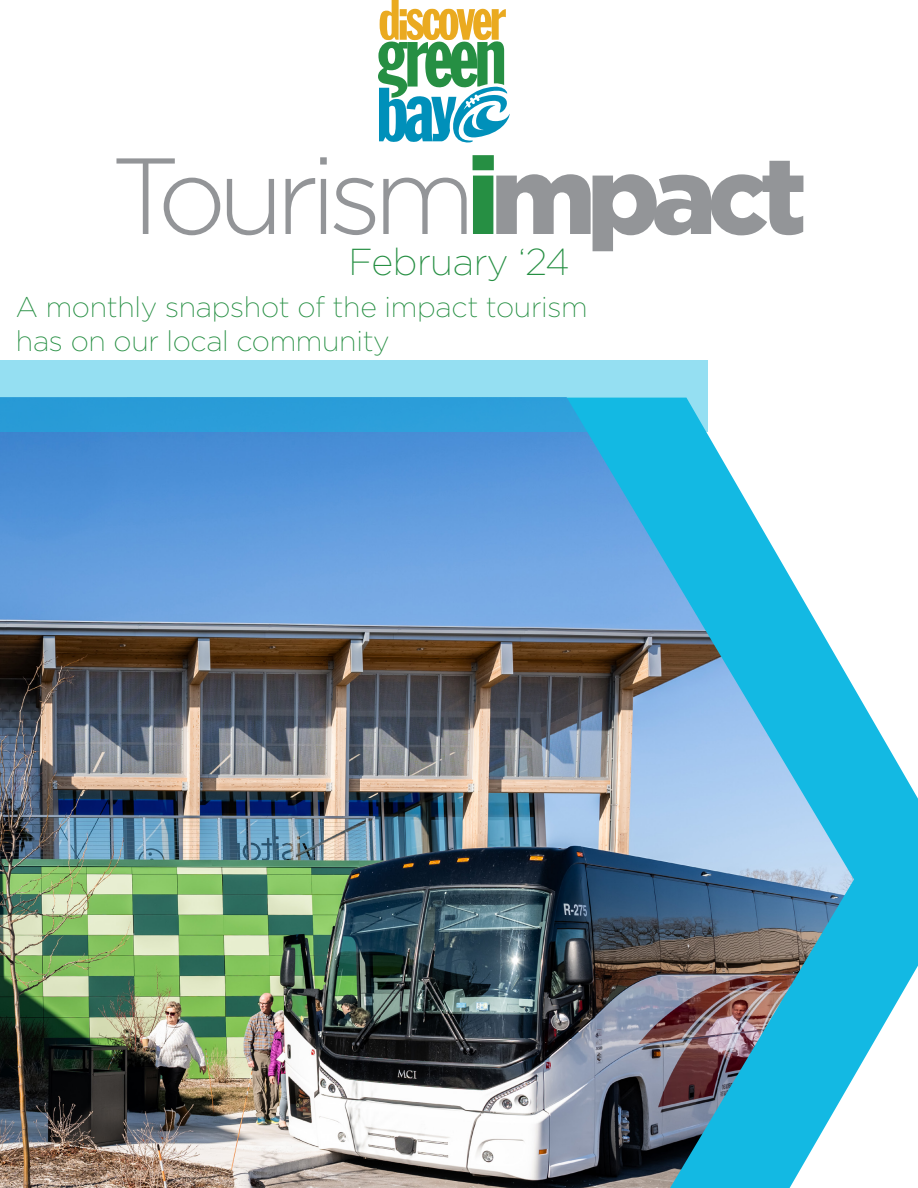
<style>
.page{position:relative;width:918px;height:1188px;background:#fff}
.page>*{position:absolute;margin:0;border:0;box-sizing:border-box;transform-origin:0 0}
.t1{font:300 108px "Gotham";letter-spacing:-.08em;color:#939598}
.t2{font:200 37.5px "Gotham";letter-spacing:-.01em;color:#268f43}
.t3{font:200 28.5px/34.2px "Gotham";letter-spacing:-.01em;color:#268f43}
.s1{font-weight:900;color:#268f43}
.s2{font-weight:900}
</style>
<div class="page">
<svg style="left:854px;top:688px;width:64px;height:389px;fill:#13b9e3"></svg>
<img style="left:0;top:432px;width:854px;height:756px">
<svg style="left:0;top:360px;width:708px;height:72px;fill:#95dff2"></svg>
<svg style="left:378px;top:0;width:132px;height:143px"></svg>
<p class="t1" style="left:111px;top:128px;width:697px">Tourism<span class="s1">i</span><span class="s2">mpact</span></p>
<p class="t2" style="left:349px;top:238px;width:222px">February ‘24</p>
<p class="t3" style="left:16px;top:288px;width:573px">A monthly snapshot of the impact tourism has on our local community</p>
</div>
